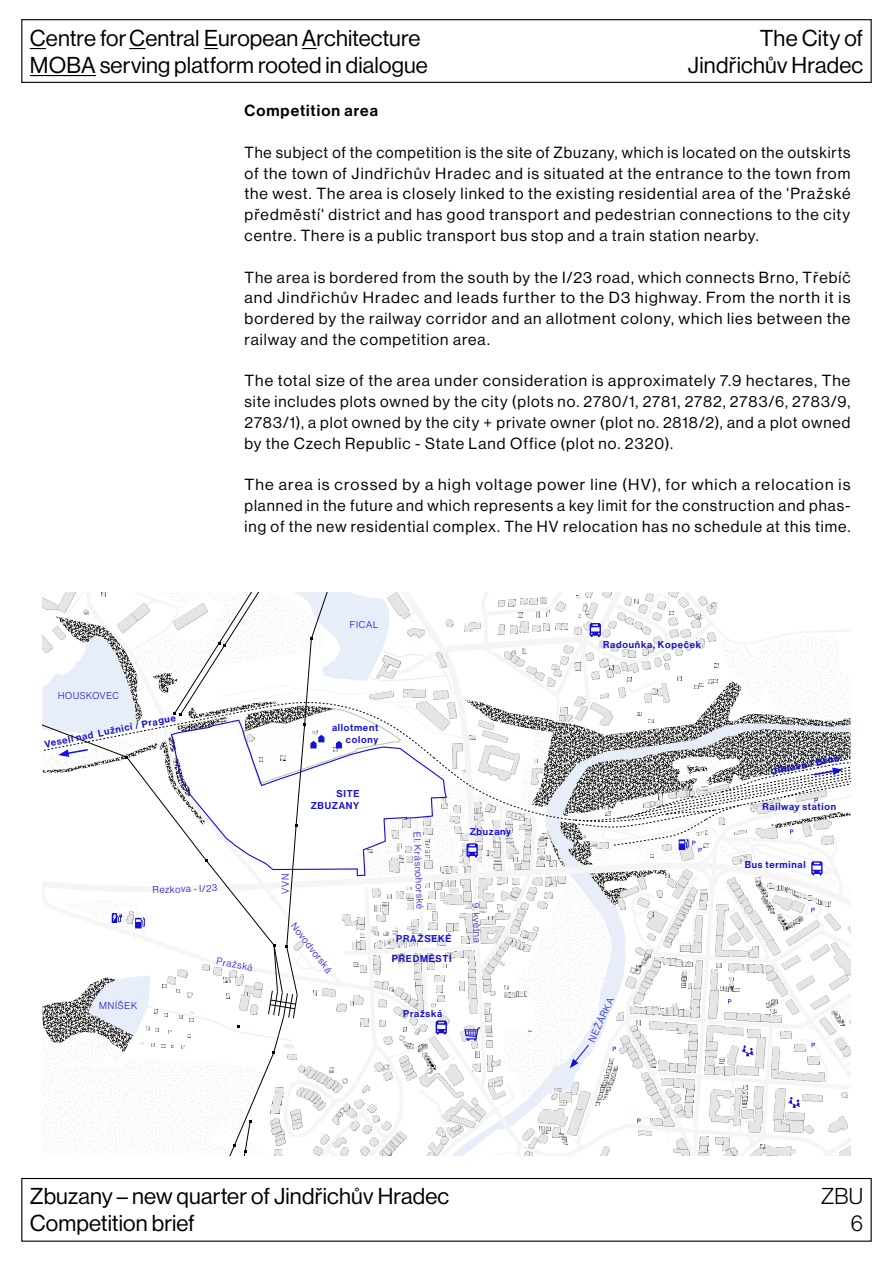
<style>
.page{position:relative;width:893px;height:1263px;background:#fff}
.page>*{position:absolute;margin:0;border:0;box-sizing:border-box;transform-origin:0 0}
.t1{font:22.5px/27px "N Haas Grotesk DS Pro 55 Rg";letter-spacing:.01em;color:#000}
.t2{font:22.5px/27px "N Haas Grotesk DS Pro 45 Lt";color:#000;text-align:right}
.t3{font:15.75px/20.9px "N Haas Grotesk DS Pro 55 Rg";letter-spacing:.065em;color:#000;text-align:justify}
.t4{font:15.75px "N Haas Grotesk DS Pro 65 Md";letter-spacing:.065em;color:#000}
.t5{font:9.75px/11.7px "N Haas Grotesk DS Pro 65 Md";letter-spacing:.08em;color:#140fd9;text-align:right}
.t6{font:9.75px "N Haas Grotesk DS Pro 45 Lt";letter-spacing:.08em;color:#140fd9}
.t7{font:9.75px "N Haas Grotesk DS Pro 75 Bd";color:#140fd9}
</style>
<div class="page">
<div style="left:21px;top:19px;width:851px;height:64px;border:1px solid #000"></div>
<div style="left:21px;top:1178px;width:851px;height:64px;border:1px solid #000"></div>
<svg style="left:30px;top:48px;width:16px;height:1px"></svg>
<svg style="left:129px;top:48px;width:16px;height:1px"></svg>
<svg style="left:204px;top:48px;width:14px;height:1px"></svg>
<svg style="left:302px;top:48px;width:15px;height:1px"></svg>
<hr style="left:30px;top:75px;width:66px;height:1px;background:#000">
<svg style="left:43px;top:592px;width:807px;height:563px"></svg>
<h1 class="t1" style="left:30px;top:24px;width:400px">Centre for Central European Architecture<br>MOBA serving platform rooted in dialogue</h1>
<h1 class="t1" style="left:688px;top:24px;width:177px;text-align:right">The City of<br>Jindřichův Hradec</h1>
<p class="t4" style="left:244px;top:102px;width:135px">Competition area</p>
<p class="t3" style="left:244px;top:142px;width:607px">The subject of the competition is the site of Zbuzany, which is located on the outskirts of the town of Jindřichův Hradec and is situated at the entrance to the town from the west. The area is closely linked to the existing residential area of the 'Pražské předměstí' district and has good transport and pedestrian connections to the city centre. There is a public transport bus stop and a train station nearby.</p>
<p class="t3" style="left:244px;top:267px;width:607px">The area is bordered from the south by the I/23 road, which connects Brno, Třebíč and Jindřichův Hradec and leads further to the D3 highway. From the north it is bordered by the railway corridor and an allotment colony, which lies between the railway and the competition area.</p>
<p class="t3" style="left:244px;top:371px;width:607px">The total size of the area under consideration is approximately 7.9 hectares, The site includes plots owned by the city (plots no. 2780/1, 2781, 2782, 2783/6, 2783/9, 2783/1), a plot owned by the city + private owner (plot no. 2818/2), and a plot owned by the Czech Republic - State Land Office (plot no. 2320).</p>
<p class="t3" style="left:244px;top:474px;width:608px">The area is crossed by a high voltage power line (HV), for which a relocation is planned in the future and which represents a key limit for the construction and phas&shy;ing of the new residential complex. The HV relocation has no schedule at this time.</p>
<p class="t6" style="left:58px;top:690px;width:62px">HOUSKOVEC</p>
<p class="t5" style="left:44px;top:739px;width:135px;rotate:-12deg">Veselí nad Lužnicí / Prague</p>
<p class="t6" style="left:152px;top:884px;width:66px;rotate:-2deg">Rezkova - I/23</p>
<p class="t6" style="left:99px;top:1000px;width:40px">MNÍŠEK</p>
<p class="t6" style="left:218px;top:956px;width:38px;rotate:10deg">Pražská</p>
<p class="t6" style="left:350px;top:619px;width:30px">FICAL</p>
<p class="t5" style="left:332px;top:722px;width:48px">allotment colony</p>
<p class="t5" style="left:311px;top:788px;width:50px">SITE<br>ZBUZANY</p>
<p class="t6" style="left:298px;top:920px;width:62px;rotate:53deg">Novodvorská</p>
<p class="t6" style="left:423px;top:832px;width:78px;rotate:88deg">El. Krásnohorské</p>
<p class="t5" style="left:392px;top:929px;width:61px;line-height:19.5px;text-align:center">PRAŽSEKÉ<br>PŘEDMĚSTÍ</p>
<p class="t5" style="left:403px;top:1007px;width:40px">Pražská</p>
<p class="t5" style="left:470px;top:826px;width:43px">Zbuzany</p>
<p class="t6" style="left:481px;top:902px;width:42px;rotate:88deg">9. května</p>
<h1 class="t1" style="left:30px;top:1183px;width:421px">Zbuzany – new quarter of Jindřichův Hradec<br>Competition brief</h1>
<p class="t5" style="left:603px;top:638px;width:100px">Radouňka, Kopeček</p>
<p class="t7" style="left:771px;top:766px;width:71px;rotate:-12deg">Jihlava / Brno</p>
<p class="t5" style="left:762px;top:800px;width:75px">Railway station</p>
<p class="t5" style="left:745px;top:859px;width:63px">Bus terminal</p>
<p class="t6" style="left:586px;top:1039px;width:49px;rotate:-65deg">NEŽÁRKA</p>
<h1 class="t2" style="left:821px;top:1183px;width:43px">ZBU<br>6</h1>
</div>
